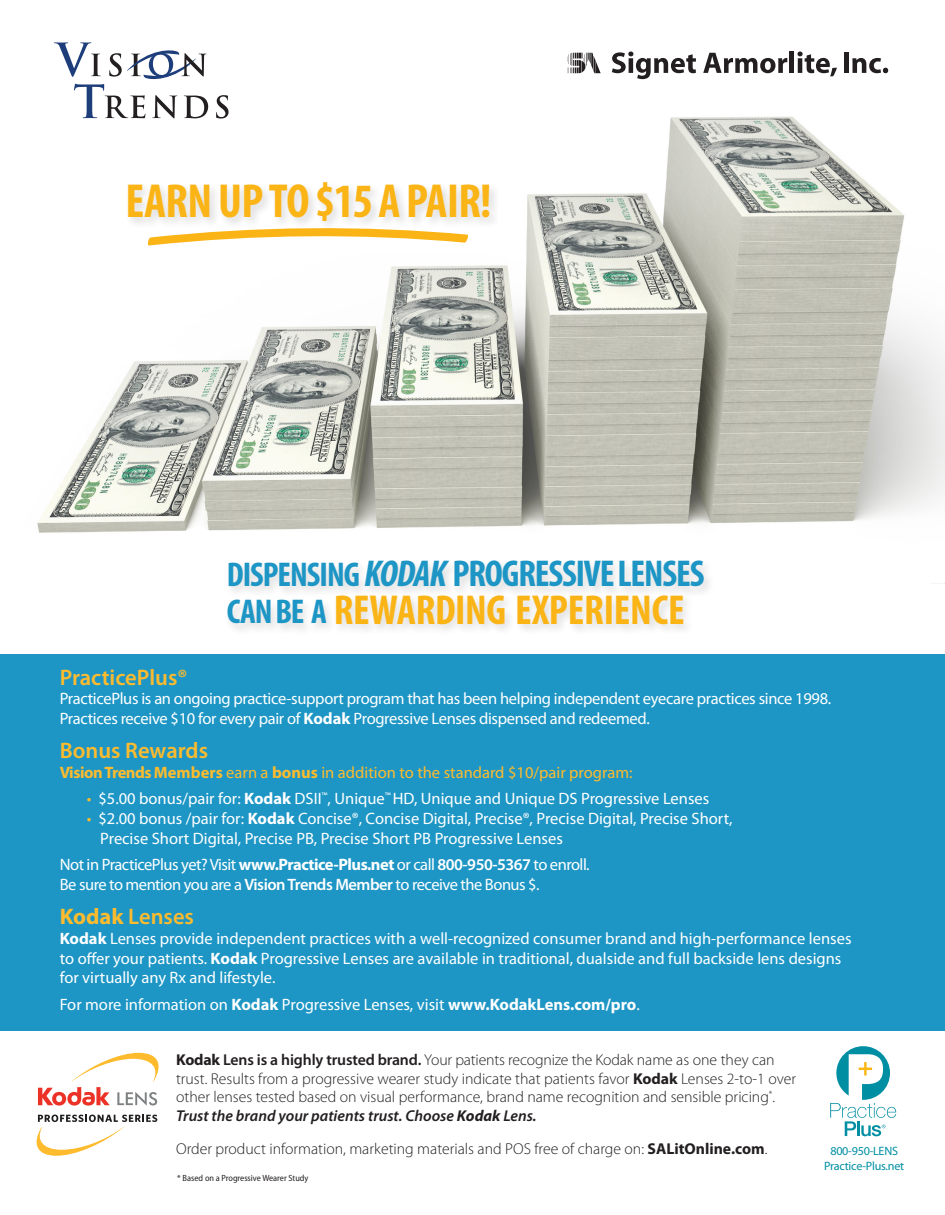
<style>
.page{position:relative;width:945px;height:1215px;background:#fff}
.page>*{position:absolute;margin:0;border:0;box-sizing:border-box;transform-origin:0 0}
.t1{font:700 condensed 48px "Myriad Pro";letter-spacing:-.01em;color:#fbb416}
.t2{font:700 condensed 42px "Myriad Pro";letter-spacing:-.005em;color:#fbb416}
.t3{font:700 condensed 37.5px "Myriad Pro";letter-spacing:-.03em;color:#1d96c5}
.t4{font:700 condensed 34.5px "Myriad Pro";color:#1d96c5}
.t5{font:600 22.5px "Myriad Pro";color:#fdbb2e}
.t6{font:16.5px/19.8px "Myriad Pro";color:#fff}
.t7{font:16.5px/19.8px "Myriad Pro";letter-spacing:-.02em;color:#fff}
.t8{font:16.5px/19.8px "Myriad Pro";letter-spacing:-.03em;color:#fff}
.t9{font:16.5px "Myriad Pro";color:#fdbb2e}
.t10{font:300 15.75px/18.9px "Myriad Pro";color:#231f20}
.t11{font:15px "Minion Pro";color:#838386}
.t12{font:12.15px "Myriad Pro";letter-spacing:-.02em;color:#008fa2}
.t13{font:semi-condensed 9px "Myriad Pro";color:#231f20}
.s1{font-size:34.5px}
.s2{font-style:italic}
.s3{font-weight:700}
.s4{color:#fdbb2e}
.s5{font-weight:600}
.s6{font-weight:600;font-style:italic}
.s7{font-weight:700;font-style:italic}
</style>
<div class="page">
<svg style="left:72px;top:1053px;width:87px;height:28px"></svg>
<svg style="left:37px;top:1115px;width:120px;height:41px"></svg>
<svg style="left:38px;top:1087px;width:72px;height:19px"></svg>
<svg style="left:117px;top:1092px;width:40px;height:14px"></svg>
<svg style="left:830px;top:1046px;width:66px;height:90px"></svg>
<div style="left:0;top:654px;width:945px;height:377px;background:#1d96c5"></div>
<img style="left:37px;top:63px;width:908px;height:470px">
<div style="left:125px;top:180px;width:376px;height:53px;background:#f3f3f3"></div>
<svg style="left:146px;top:225px;width:324px;height:21px"></svg>
<svg style="left:54px;top:42px;width:154px;height:76px"></svg>
<svg style="left:216px;top:95px;width:13px;height:24px"></svg>
<div style="left:224px;top:558px;width:491px;height:78px;background:#231f20;opacity:.15"></div>
<div style="left:333px;top:593px;width:362px;height:43px;background:#231f20;opacity:.15"></div>
<svg style="left:567px;top:53px;width:34px;height:20px"></svg>
<svg style="left:612px;top:52px;width:84px;height:27px"></svg>
<svg style="left:703px;top:53px;width:84px;height:20px"></svg>
<hr style="left:790px;top:52px;width:4px;height:21px;background:#231f20">
<svg style="left:798px;top:52px;width:39px;height:24px"></svg>
<div style="left:844px;top:53px;width:5px;height:20px;background:#231f20"></div>
<svg style="left:852px;top:58px;width:36px;height:15px"></svg>
<p class="t1" style="left:126px;top:171px;width:367px">EARN UP TO $15 A PAIR!</p>
<p class="t3" style="left:227px;top:550px;width:479px"><span class="s1">DISPENSING</span> <span class="s2">KODAK</span>PROGRESSIVE LENSES</p>
<p class="t4" style="left:227px;top:590px;width:101px">CAN BE A</p>
<p class="t2" style="left:334px;top:583px;width:352px">REWARDING EXPERIENCE</p>
<p class="t5" style="left:60px;top:663px;width:129px">PracticePlus®</p>
<p class="t7" style="left:60px;top:689px;width:773px">PracticePlus is an ongoing practice-support program that has been helping independent eyecare practices since 1998.<br>Practices receive $10 for every pair of <span class="s3">Kodak</span> Progressive Lenses dispensed and redeemed.</p>
<p class="t5" style="left:60px;top:736px;width:150px">Bonus Rewards</p>
<p class="t9" style="left:60px;top:762px;width:574px"><span class="s3">Vision Trends Members</span> earn a <span class="s3">bonus</span> in addition to the standard $10/pair program:</p>
<p class="t6" style="left:87px;top:789px;width:624px"><span class="s4">•</span> $5.00 bonus/pair for: <span class="s3">Kodak</span> DSII<sup>™</sup>, Unique<sup>™</sup> HD, Unique and Unique DS Progressive Lenses</p>
<p class="t6" style="left:100px;top:808px;width:634px;text-indent:-13px"><span class="s4">•</span> $2.00 bonus /pair for: <span class="s3">Kodak</span> Concise®, Concise Digital, Precise®, Precise Digital, Precise Short,<br>Precise Short Digital, Precise PB, Precise Short PB Progressive Lenses</p>
<p class="t8" style="left:60px;top:855px;width:531px">Not in PracticePlus yet? Visit <span class="s3">www.Practice-Plus.net</span> or call <span class="s5">800-950-5367</span> to enroll.<br>Be sure to mention you are a <span class="s5">Vision Trends Member</span> to receive the Bonus $.</p>
<p class="t5" style="left:60px;top:902px;width:136px"><span class="s3">Kodak</span> Lenses</p>
<p class="t6" style="left:60px;top:928px;width:793px"><span class="s3">Kodak</span> Lenses provide independent practices with a well-recognized consumer brand and high-performance lenses to offer your patients. <span class="s3">Kodak</span> Progressive Lenses are available in traditional, dualside and full backside lens designs for virtually any Rx and lifestyle.</p>
<p class="t6" style="left:60px;top:994px;width:582px">For more information on <span class="s3">Kodak</span> Progressive Lenses, visit <span class="s3">www.KodakLens.com/pro</span>.</p>
<p class="t11" style="left:499px;top:833px;width:8px">*</p>
<p class="t10" style="left:176px;top:1050px;width:621px"><span class="s3">Kodak</span> <span class="s5">Lens is a highly trusted brand.</span> Your patients recognize the Kodak name as one they can trust. Results from a progressive wearer study indicate that patients favor <span class="s3">Kodak</span> Lenses 2-to-1 over other lenses tested based on visual performance, brand name recognition and sensible pricing<sup>*</sup>.<br><span class="s6">Trust the brand your patients trust. Choose</span> <span class="s7">Kodak</span> <span class="s6">Lens.</span></p>
<p class="t10" style="left:176px;top:1139px;width:593px">Order product information, marketing materials and POS free of charge on: <span class="s3">SALitOnline.com</span>.</p>
<p class="t13" style="left:177px;top:1172px;width:133px">* Based on a Progressive Wearer Study</p>
<p class="t12" style="left:830px;top:1144px;width:69px">800-950-LENS</p>
<p class="t12" style="left:824px;top:1158px;width:81px">Practice-Plus.net</p>
</div>
